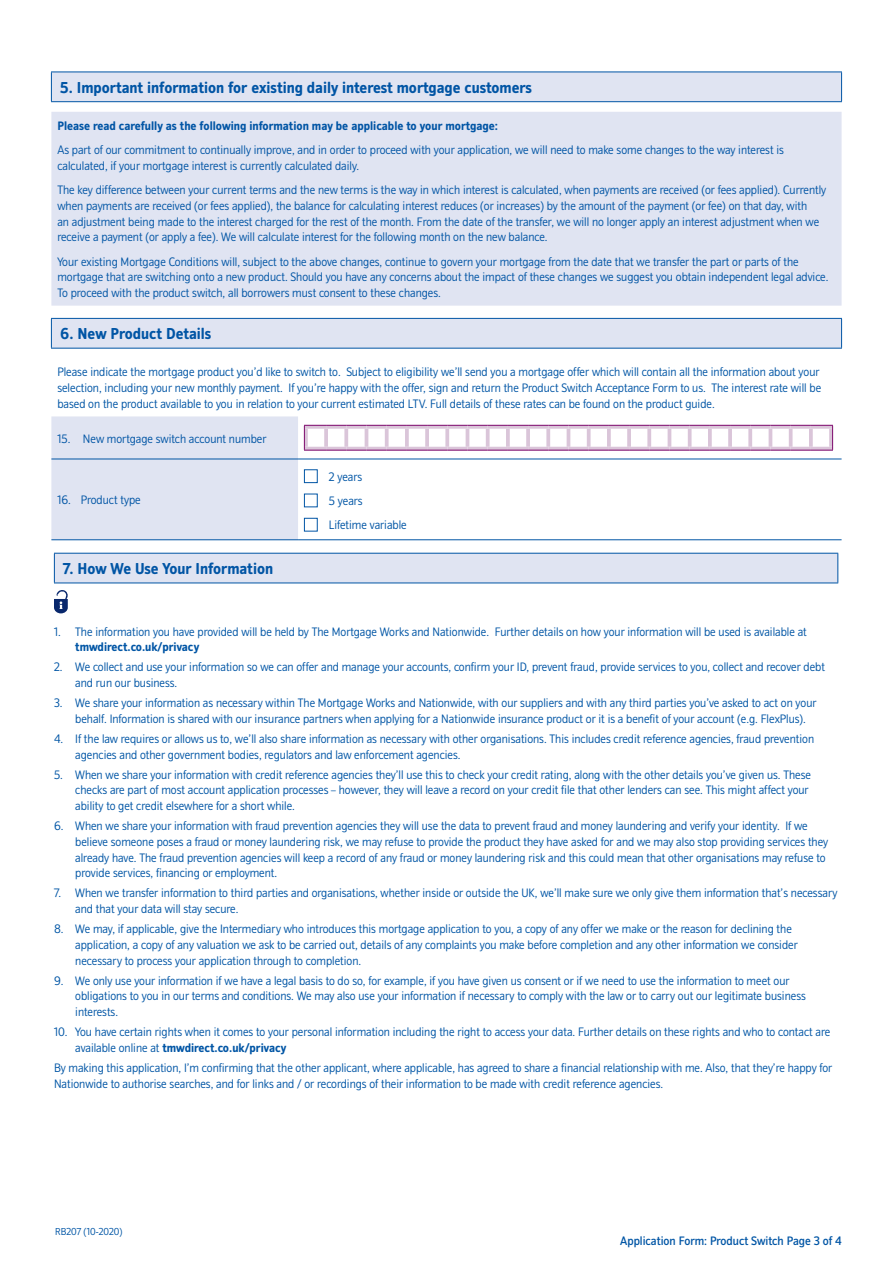
<style>
.page{position:relative;width:893px;height:1263px;background:#fff}
.page>*{position:absolute;margin:0;border:0;box-sizing:border-box;transform-origin:0 0}
.WHITE_BOTON_HEADERS{font:700 16.5px "NBS";color:#0155a5}
.small_print{font:300 12.75px/15.8px "NBS";color:#0155a5}
.t1{font:700 12.75px "NBS";color:#0155a5}
.t2{font:500 12.75px "NBS";color:#0155a5}
.t3{font:300 10.5px "NBS";color:#0155a5}
.s1{font-weight:700}
</style>
<div class="page">
<div style="left:51px;top:73px;width:791px;height:30px;background:#e0e4f2"></div>
<svg style="left:51px;top:112px;width:791px;height:427px;fill:#e0e4f2"></svg>
<svg style="left:51px;top:73px;width:1px;height:28px"></svg>
<hr style="left:51px;top:72px;width:247px;height:1px;background:#0155a5">
<hr style="left:298px;top:72px;width:544px;height:1px;background:#0155a5">
<svg style="left:841px;top:72px;width:1px;height:29px"></svg>
<hr style="left:51px;top:101px;width:247px;height:1px;background:#0155a5">
<hr style="left:298px;top:101px;width:544px;height:1px;background:#0155a5">
<svg style="left:51px;top:319px;width:1px;height:29px"></svg>
<hr style="left:51px;top:318px;width:247px;height:1px;background:#0155a5">
<hr style="left:298px;top:318px;width:544px;height:1px;background:#0155a5">
<svg style="left:841px;top:319px;width:1px;height:29px"></svg>
<hr style="left:51px;top:348px;width:247px;height:1px;background:#0155a5">
<hr style="left:298px;top:348px;width:544px;height:1px;background:#0155a5">
<hr style="left:51px;top:459px;width:247px;height:1px;background:#0155a5">
<hr style="left:51px;top:539px;width:247px;height:1px;background:#0155a5">
<hr style="left:298px;top:459px;width:544px;height:1px;background:#0155a5">
<hr style="left:298px;top:539px;width:544px;height:1px;background:#0155a5">
<svg style="left:304px;top:425px;width:529px;height:26px"></svg>
<div style="left:304px;top:469px;width:14px;height:14px;background:#fff;border:1px solid #0155a5"></div>
<div style="left:304px;top:494px;width:14px;height:13px;background:#fff;border:1px solid #0155a5"></div>
<div style="left:304px;top:518px;width:14px;height:13px;background:#fff;border:1px solid #0155a5"></div>
<div style="left:54px;top:553px;width:784px;height:30px;background:#e0e4f2"></div>
<svg style="left:54px;top:554px;width:1px;height:29px"></svg>
<hr style="left:54px;top:553px;width:784px;height:1px;background:#0155a5">
<svg style="left:837px;top:554px;width:1px;height:29px"></svg>
<hr style="left:54px;top:583px;width:784px;height:1px;background:#0155a5">
<svg style="left:54px;top:590px;width:14px;height:23px"></svg>
<p class="WHITE_BOTON_HEADERS" style="left:60px;top:78px;width:473px">5. Important information for existing daily interest mortgage customers</p>
<p class="t1" style="left:57px;top:119px;width:442px">Please read carefully as the following information may be applicable to your mortgage:</p>
<p class="small_print" style="left:57px;top:142px;width:728px">As part of our commitment to continually improve, and in order to proceed with your application, we will need to make some changes to the way interest is calculated, if your mortgage interest is currently calculated daily.</p>
<p class="small_print" style="left:57px;top:182px;width:770px">The key difference between your current terms and the new terms is the way in which interest is calculated, when payments are received (or fees applied). Currently when payments are received (or fees applied), the balance for calculating interest reduces (or increases) by the amount of the payment (or fee) on that day, with<br>an adjustment being made to the interest charged for the rest of the month. From the date of the transfer, we will no longer apply an interest adjustment when we receive a payment (or apply a fee). We will calculate interest for the following month on the new balance.</p>
<p class="small_print" style="left:57px;top:254px;width:773px">Your existing Mortgage Conditions will, subject to the above changes, continue to govern your mortgage from the date that we transfer the part or parts of the mortgage that are switching onto a new product. Should you have any concerns about the impact of these changes we suggest you obtain independent legal advice.<br>To proceed with the product switch, all borrowers must consent to these changes.</p>
<p class="WHITE_BOTON_HEADERS" style="left:60px;top:325px;width:153px">6. New Product Details</p>
<p class="small_print" style="left:57px;top:365px;width:765px">Please indicate the mortgage product you’d like to switch to. Subject to eligibility we’ll send you a mortgage offer which will contain all the information about your selection, including your new monthly payment. If you’re happy with the offer, sign and return the Product Switch Acceptance Form to us. The interest rate will be based on the product available to you in relation to your current estimated LTV. Full details of these rates can be found on the product guide.</p>
<p class="small_print" style="left:57px;top:431px;width:211px">15. New mortgage switch account number</p>
<p class="small_print" style="left:57px;top:492px;width:85px">16. Product type</p>
<p class="WHITE_BOTON_HEADERS" style="left:63px;top:560px;width:211px">7. How We Use Your Information</p>
<p class="small_print" style="left:329px;top:469px;width:35px">2 years</p>
<p class="small_print" style="left:329px;top:493px;width:35px">5 years</p>
<p class="small_print" style="left:329px;top:517px;width:79px">Lifetime variable</p>
<p class="small_print" style="left:75px;top:624px;width:733px;text-indent:-21px">1. The information you have provided will be held by The Mortgage Works and Nationwide. Further details on how your information will be used is available at <span class="s1">tmwdirect.co.uk/privacy</span></p>
<p class="small_print" style="left:75px;top:659px;width:751px;text-indent:-21px">2. We collect and use your information so we can offer and manage your accounts, confirm your ID, prevent fraud, provide services to you, collect and recover debt and run our business.</p>
<p class="small_print" style="left:75px;top:695px;width:743px;text-indent:-21px">3. We share your information as necessary within The Mortgage Works and Nationwide, with our suppliers and with any third parties you’ve asked to act on your behalf. Information is shared with our insurance partners when applying for a Nationwide insurance product or it is a benefit of your account (e.g. FlexPlus).</p>
<p class="small_print" style="left:75px;top:731px;width:740px;text-indent:-21px">4. If the law requires or allows us to, we’ll also share information as necessary with other organisations. This includes credit reference agencies, fraud prevention agencies and other government bodies, regulators and law enforcement agencies.</p>
<p class="small_print" style="left:75px;top:767px;width:737px;text-indent:-21px">5. When we share your information with credit reference agencies they’ll use this to check your credit rating, along with the other details you’ve given us. These checks are part of most account application processes – however, they will leave a record on your credit file that other lenders can see. This might affect your ability to get credit elsewhere for a short while.</p>
<p class="small_print" style="left:75px;top:818px;width:754px;text-indent:-21px">6. When we share your information with fraud prevention agencies they will use the data to prevent fraud and money laundering and verify your identity. If we believe someone poses a fraud or money laundering risk, we may refuse to provide the product they have asked for and we may also stop providing services they already have. The fraud prevention agencies will keep a record of any fraud or money laundering risk and this could mean that other organisations may refuse to provide services, financing or employment.</p>
<p class="small_print" style="left:75px;top:885px;width:764px;text-indent:-21px">7. When we transfer information to third parties and organisations, whether inside or outside the UK, we’ll make sure we only give them information that’s necessary and that your data will stay secure.</p>
<p class="small_print" style="left:75px;top:921px;width:724px;text-indent:-21px">8. We may, if applicable, give the Intermediary who introduces this mortgage application to you, a copy of any offer we make or the reason for declining the application, a copy of any valuation we ask to be carried out, details of any complaints you make before completion and any other information we consider necessary to process your application through to completion.</p>
<p class="small_print" style="left:75px;top:973px;width:732px;text-indent:-21px">9. We only use your information if we have a legal basis to do so, for example, if you have given us consent or if we need to use the information to meet our obligations to you in our terms and conditions. We may also use your information if necessary to comply with the law or to carry out our legitimate business interests.</p>
<p class="small_print" style="left:75px;top:1024px;width:757px;text-indent:-21px">10. You have certain rights when it comes to your personal information including the right to access your data. Further details on these rights and who to contact are available online at <span class="s1">tmwdirect.co.uk/privacy</span></p>
<p class="small_print" style="left:54px;top:1060px;width:780px">By making this application, I’m confirming that the other applicant, where applicable, has agreed to share a financial relationship with me. Also, that they’re happy for<br>Nationwide to authorise searches, and for links and / or recordings of their information to be made with credit reference agencies.</p>
<p class="t3" style="left:55px;top:1226px;width:69px">RB207 (10-2020)</p>
<p class="t2" style="left:620px;top:1234px;width:223px">Application Form: Product Switch Page 3 of 4</p>
</div>
